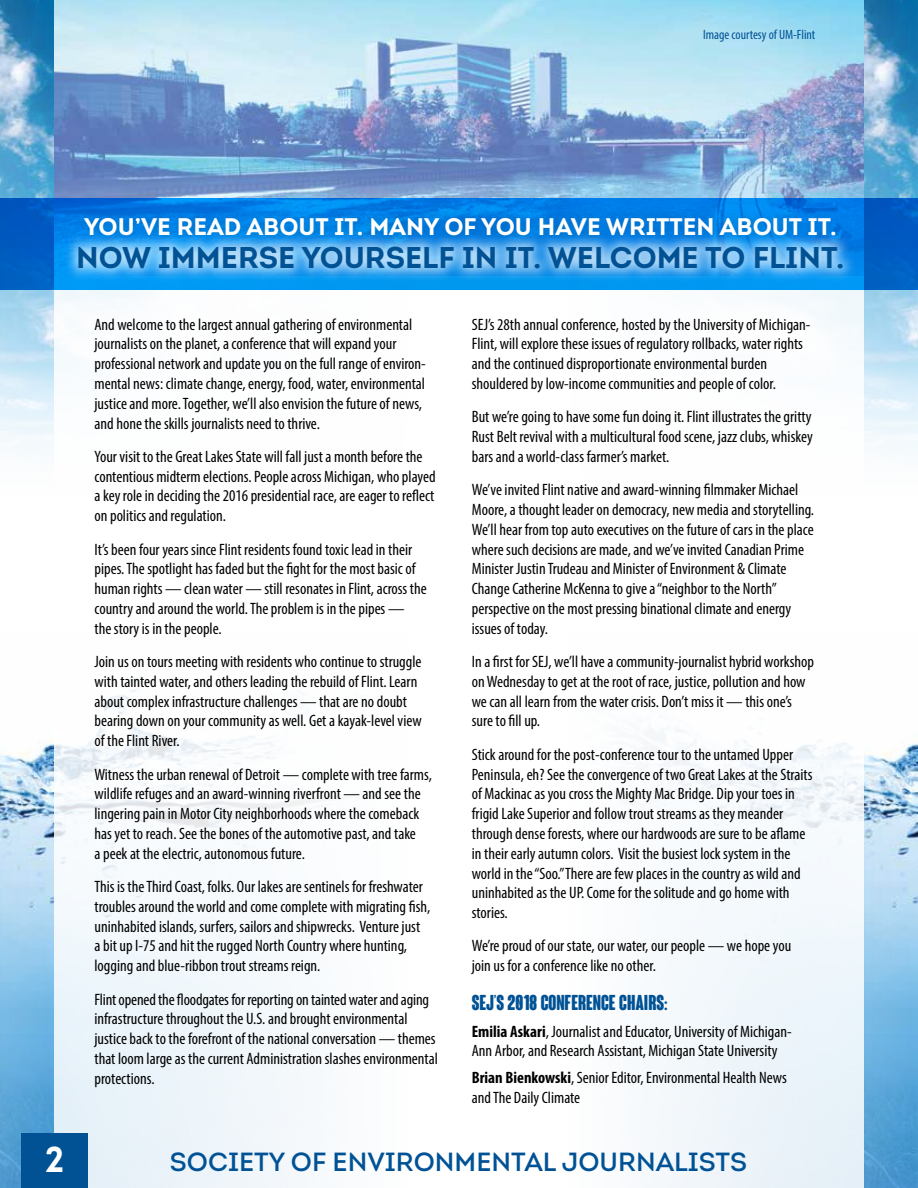
<style>
.page{position:relative;width:918px;height:1188px;background:#fff}
.page>*{position:absolute;margin:0;border:0;box-sizing:border-box;transform-origin:0 0}
.t1{font:700 36px "Intro";color:#fff}
.t2{font:700 30px "Intro";color:#005295}
.t3{font:26.25px "Intro";color:#005295}
.t4{font:700 24px "Intro";color:#fff}
.t5{font:700 condensed 21px "Coluna Rounded";color:#005295}
.t6{font:condensed 16.5px/19.8px "Myriad Pro";color:#000}
.t7{font:condensed 13.5px "Myriad Pro";color:#005295}
.s1{font-weight:700}
</style>
<div class="page">
<img style="left:863px;top:743px;width:55px;height:445px">
<img style="left:863px;top:0;width:55px;height:453px">
<img style="left:0;top:743px;width:54px;height:445px">
<img style="left:0;top:0;width:54px;height:453px">
<div style="left:21px;top:1133px;width:67px;height:55px;background:#005295"></div>
<img style="left:55px;top:0;width:809px;height:198px">
<svg style="left:0;top:198px;width:918px;height:92px;background:#0077db"></svg>
<div style="left:64px;top:232px;width:793px;height:50px;background:#fff;opacity:.7"></div>
<div style="left:77px;top:210px;width:766px;height:33px;background:#006cb7;opacity:.75"></div>
<p class="t7" style="left:703px;top:27px;width:114px">Image courtesy of UM-Flint</p>
<h3 class="t4" style="left:84px;top:212px;width:754px">YOU’VE READ ABOUT IT. MANY OF YOU HAVE WRITTEN ABOUT IT.</h3>
<h2 class="t2" style="left:76px;top:238px;width:770px">NOW IMMERSE YOURSELF IN IT. WELCOME TO FLINT.</h2>
<p class="t6" style="left:94px;top:314px;width:333px">And welcome to the largest annual gathering of environmental journalists on the planet, a conference that will expand your professional network and update you on the full range of environ&shy;mental news: climate change, energy, food, water, environmental justice and more. Together, we’ll also envision the future of news, and hone the skills journalists need to thrive.</p>
<p class="t6" style="left:94px;top:446px;width:343px">Your visit to the Great Lakes State will fall just a month before the contentious midterm elections. People across Michigan, who played a key role in deciding the 2016 presidential race, are eager to reflect on politics and regulation.</p>
<p class="t6" style="left:94px;top:539px;width:334px">It’s been four years since Flint residents found toxic lead in their pipes. The spotlight has faded but the fight for the most basic of human rights — clean water — still resonates in Flint, across the country and around the world. The problem is in the pipes —<br>the story is in the people.</p>
<p class="t6" style="left:94px;top:652px;width:329px">Join us on tours meeting with residents who continue to struggle with tainted water, and others leading the rebuild of Flint. Learn about complex infrastructure challenges — that are no doubt bearing down on your community as well. Get a kayak-level view of the Flint River.</p>
<p class="t6" style="left:94px;top:764px;width:339px">Witness the urban renewal of Detroit — complete with tree farms, wildlife refuges and an award-winning riverfront — and see the lingering pain in Motor City neighborhoods where the comeback has yet to reach. See the bones of the automotive past, and take<br>a peek at the electric, autonomous future.</p>
<p class="t6" style="left:94px;top:877px;width:337px">This is the Third Coast, folks. Our lakes are sentinels for freshwater troubles around the world and come complete with migrating fish, uninhabited islands, surfers, sailors and shipwrecks. Venture just a bit up I-75 and hit the rugged North Country where hunting, logging and blue-ribbon trout streams reign.</p>
<p class="t6" style="left:94px;top:989px;width:345px">Flint opened the floodgates for reporting on tainted water and aging infrastructure throughout the U.S. and brought environmental justice back to the forefront of the national conversation — themes that loom large as the current Administration slashes environmental protections.</p>
<p class="t6" style="left:472px;top:314px;width:340px">SEJ’s 28th annual conference, hosted by the University of Michigan-Flint, will explore these issues of regulatory rollbacks, water rights and the continued disproportionate environmental burden shouldered by low-income communities and people of color.</p>
<p class="t6" style="left:472px;top:407px;width:342px;text-align:justify">But we’re going to have some fun doing it. Flint illustrates the gritty Rust Belt revival with a multicultural food scene, jazz clubs, whiskey bars and a world-class farmer’s market.</p>
<p class="t6" style="left:472px;top:480px;width:344px">We’ve invited Flint native and award-winning filmmaker Michael Moore, a thought leader on democracy, new media and storytelling.<br>We’ll hear from top auto executives on the future of cars in the place where such decisions are made, and we’ve invited Canadian Prime Minister Justin Trudeau and Minister of Environment &amp; Climate Change Catherine McKenna to give a “neighbor to the North” perspective on the most pressing binational climate and energy issues of today.</p>
<p class="t6" style="left:472px;top:652px;width:344px">In a first for SEJ, we’ll have a community-journalist hybrid workshop on Wednesday to get at the root of race, justice, pollution and how we can all learn from the water crisis. Don’t miss it — this one’s sure to fill up.</p>
<p class="t6" style="left:472px;top:744px;width:342px">Stick around for the post-conference tour to the untamed Upper Peninsula, eh? See the convergence of two Great Lakes at the Straits of Mackinac as you cross the Mighty Mac Bridge. Dip your toes in frigid Lake Superior and follow trout streams as they meander through dense forests, where our hardwoods are sure to be aflame in their early autumn colors. Visit the busiest lock system in the world in the “Soo.” There are few places in the country as wild and uninhabited as the UP. Come for the solitude and go home with stories.</p>
<p class="t6" style="left:472px;top:936px;width:321px">We’re proud of our state, our water, our people — we hope you join us for a conference like no other.</p>
<p class="t5" style="left:472px;top:991px;width:197px">SEJ’S 2018 CONFERENCE CHAIRS:</p>
<p class="t6" style="left:472px;top:1021px;width:321px"><span class="s1">Emilia Askari</span>, Journalist and Educator, University of Michigan-<br>Ann Arbor, and Research Assistant, Michigan State University</p>
<p class="t6" style="left:472px;top:1067px;width:316px"><span class="s1">Brian Bienkowski</span>, Senior Editor, Environmental Health News and The Daily Climate</p>
<h1 class="t1" style="left:45px;top:1137px;width:21px">2</h1>
<h3 class="t3" style="left:170px;top:1146px;width:575px">SOCIETY OF ENVIRONMENTAL JOURNALISTS</h3>
</div>
